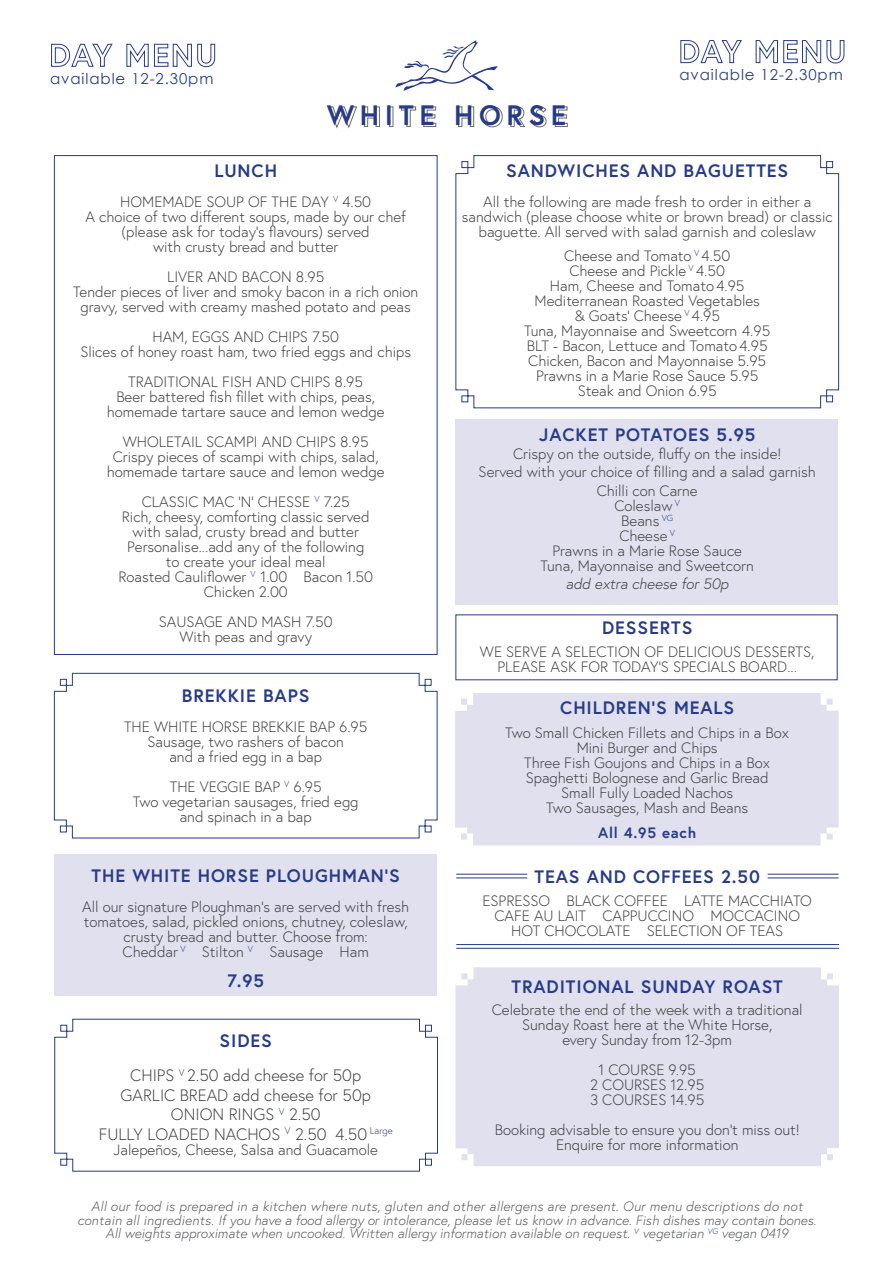
<style>
.page{position:relative;width:893px;height:1263px;background:#fff}
.page>*{position:absolute;margin:0;border:0;box-sizing:border-box;transform-origin:0 0}
.t1{font:700 28.05px "Europa";letter-spacing:.2em;color:#273b89}
.t2{font:700 18px "Europa";letter-spacing:.05em;color:#273b89}
.t3{font:300 16.5px/19.5px "Europa";color:#3e3e3f;text-align:center}
.t4{font:300 15px/15px "Europa";color:#3e3e3f;text-align:center}
.t5{font:15px "Century Gothic";letter-spacing:.06em;color:#273b89}
.t6{font:italic 300 15px "Europa";color:#3e3e3f}
.t7{font:700 15px "Europa";letter-spacing:.05em;color:#273b89}
.t8{font:italic 300 13.5px/13.5px "Europa";letter-spacing:.005em;color:#57585a;text-align:center}
</style>
<div class="page">
<svg style="left:51px;top:44px;width:164px;height:23px"></svg>
<svg style="left:680px;top:40px;width:164px;height:23px"></svg>
<svg style="left:328px;top:106px;width:240px;height:22px"></svg>
<svg style="left:395px;top:40px;width:103px;height:51px"></svg>
<div style="left:455px;top:693px;width:384px;height:152px;background:#e0e0ee"></div>
<div style="left:455px;top:967px;width:384px;height:199px;background:#e0e0ee"></div>
<div style="left:54px;top:854px;width:383px;height:141px;background:#e0e0ee"></div>
<div style="left:455px;top:419px;width:383px;height:185px;background:#e0e0ee"></div>
<svg style="left:54px;top:672px;width:384px;height:167px"></svg>
<svg style="left:54px;top:1018px;width:384px;height:154px"></svg>
<svg style="left:455px;top:155px;width:384px;height:254px"></svg>
<hr style="left:456px;top:874px;width:71px;height:1px;background:#273b89">
<hr style="left:456px;top:877px;width:71px;height:1px;background:#273b89">
<hr style="left:456px;top:944px;width:383px;height:1px;background:#273b89">
<hr style="left:456px;top:948px;width:383px;height:1px;background:#273b89">
<hr style="left:768px;top:874px;width:71px;height:1px;background:#273b89">
<hr style="left:768px;top:877px;width:71px;height:1px;background:#273b89">
<p class="t5" style="left:50px;top:68px;width:165px">available 12-2.30pm</p>
<p class="t5" style="left:679px;top:64px;width:165px">available 12-2.30pm</p>
<h1 class="t1" style="left:327px;top:96px;width:241px">WHITE HORSE</h1>
<p class="t2" style="left:214px;top:158px;width:64px">LUNCH</p>
<p class="t4" style="left:85px;top:194px;width:322px">HOMEMADE SOUP OF THE DAY <sup>V</sup> 4.50<br>A choice of two different soups, made by our chef (please ask for today's flavours) served<br>with crusty bread and butter</p>
<p class="t4" style="left:73px;top:269px;width:347px">LIVER AND BACON 8.95<br>Tender pieces of liver and smoky bacon in a rich onion gravy, served with creamy mashed potato and peas</p>
<p class="t4" style="left:80px;top:329px;width:332px">HAM, EGGS AND CHIPS 7.50<br>Slices of honey roast ham, two fried eggs and chips</p>
<p class="t4" style="left:107px;top:374px;width:279px">TRADITIONAL FISH AND CHIPS 8.95<br>Beer battered fish fillet with chips, peas, homemade tartare sauce and lemon wedge</p>
<p class="t4" style="left:107px;top:434px;width:279px">WHOLETAIL SCAMPI AND CHIPS 8.95<br>Crispy pieces of scampi with chips, salad, homemade tartare sauce and lemon wedge</p>
<p class="t4" style="left:118px;top:494px;width:256px">CLASSIC MAC 'N' CHESSE <sup>V</sup> 7.25<br>Rich, cheesy, comforting classic served with salad, crusty bread and butter<br>Personalise...add any of the following<br>to create your ideal meal<br>Roasted Cauliflower <sup>V</sup> 1.00 Bacon 1.50<br>Chicken 2.00</p>
<p class="t4" style="left:159px;top:614px;width:175px">SAUSAGE AND MASH 7.50<br>With peas and gravy</p>
<p class="t2" style="left:182px;top:683px;width:129px">BREKKIE BAPS</p>
<p class="t4" style="left:124px;top:719px;width:245px">THE WHITE HORSE BREKKIE BAP 6.95<br>Sausage, two rashers of bacon<br>and a fried egg in a bap</p>
<p class="t4" style="left:133px;top:779px;width:227px">THE VEGGIE BAP <sup>V</sup> 6.95<br>Two vegetarian sausages, fried egg and spinach in a bap</p>
<p class="t2" style="left:92px;top:863px;width:310px">THE WHITE HORSE PLOUGHMAN'S</p>
<p class="t4" style="left:82px;top:899px;width:329px">All our signature Ploughman's are served with fresh tomatoes, salad, pickled onions, chutney, coleslaw, crusty bread and butter. Choose from:<br>Cheddar <sup>V</sup> Stilton <sup>V</sup> Sausage Ham</p>
<p class="t2" style="left:228px;top:968px;width:38px">7.95</p>
<p class="t2" style="left:220px;top:1028px;width:54px">SIDES</p>
<p class="t3" style="left:99px;top:1065px;width:295px">CHIPS <sup>V</sup> 2.50 add cheese for 50p<br>GARLIC BREAD add cheese for 50p<br>ONION RINGS <sup>V</sup> 2.50<br>FULLY LOADED NACHOS <sup>V</sup> 2.50 4.50 <sup>Large</sup></p>
<p class="t4" style="left:114px;top:1142px;width:266px">Jalepeños, Cheese, Salsa and Guacamole</p>
<p class="t2" style="left:506px;top:158px;width:284px">SANDWICHES AND BAGUETTES</p>
<p class="t4" style="left:462px;top:194px;width:372px">All the following are made fresh to order in either a sandwich (please choose white or brown bread) or classic baguette. All served with salad garnish and coleslaw</p>
<p class="t4" style="left:524px;top:248px;width:248px">Cheese and Tomato <sup>V</sup> 4.50<br>Cheese and Pickle <sup>V</sup> 4.50<br>Ham, Cheese and Tomato 4.95<br>Mediterranean Roasted Vegetables<br>&amp; Goats' Cheese <sup>V</sup> 4.95<br>Tuna, Mayonnaise and Sweetcorn 4.95<br>BLT - Bacon, Lettuce and Tomato 4.95<br>Chicken, Bacon and Mayonnaise 5.95<br>Prawns in a Marie Rose Sauce 5.95<br>Steak and Onion 6.95</p>
<p class="t2" style="left:539px;top:422px;width:218px">JACKET POTATOES 5.95</p>
<p class="t4" style="left:479px;top:444px;width:339px;line-height:18px">Crispy on the outside, fluffy on the inside!<br>Served with your choice of filling and a salad garnish</p>
<p class="t4" style="left:541px;top:483px;width:215px">Chilli con Carne<br>Coleslaw <sup>V<br></sup>Beans <sup>VG<br></sup>Cheese <sup>V<br></sup>Prawns in a Marie Rose Sauce<br>Tuna, Mayonnaise and Sweetcorn</p>
<p class="t6" style="left:566px;top:574px;width:164px">add extra cheese for 50p</p>
<p class="t2" style="left:602px;top:615px;width:92px">DESSERTS</p>
<p class="t4" style="left:480px;top:644px;width:336px">WE SERVE A SELECTION OF DELICIOUS DESSERTS,<br>PLEASE ASK FOR TODAY’S SPECIALS BOARD...</p>
<p class="t2" style="left:560px;top:695px;width:175px">CHILDREN’S MEALS</p>
<p class="t4" style="left:505px;top:725px;width:286px">Two Small Chicken Fillets and Chips in a Box<br>Mini Burger and Chips<br>Three Fish Goujons and Chips in a Box<br>Spaghetti Bolognese and Garlic Bread<br>Small Fully Loaded Nachos<br>Two Sausages, Mash and Beans</p>
<p class="t7" style="left:598px;top:822px;width:100px">All 4.95 each</p>
<p class="t2" style="left:535px;top:864px;width:227px">TEAS AND COFFEES 2.50</p>
<p class="t4" style="left:482px;top:893px;width:331px">ESPRESSO BLACK COFFEE LATTE MACCHIATO<br>CAFE AU LAIT CAPPUCCINO MOCCACINO<br>HOT CHOCOLATE SELECTION OF TEAS</p>
<p class="t2" style="left:512px;top:974px;width:273px">TRADITIONAL SUNDAY ROAST</p>
<p class="t4" style="left:492px;top:1002px;width:312px">Celebrate the end of the week with a traditional<br>Sunday Roast here at the White Horse,<br>every Sunday from 12-3pm</p>
<p class="t4" style="left:590px;top:1062px;width:116px">1 COURSE 9.95<br>2 COURSES 12.95<br>3 COURSES 14.95</p>
<p class="t4" style="left:495px;top:1122px;width:306px">Booking advisable to ensure you don’t miss out!<br>Enquire for more information</p>
<p class="t8" style="left:77px;top:1199px;width:741px">All our food is prepared in a kitchen where nuts, gluten and other allergens are present. Our menu descriptions do not contain all ingredients. If you have a food allergy or intolerance, please let us know in advance. Fish dishes may contain bones.<br>All weights approximate when uncooked. Written allergy information available on request. <sup>V</sup> vegetarian <sup>VG</sup> vegan 0419</p>
</div>
